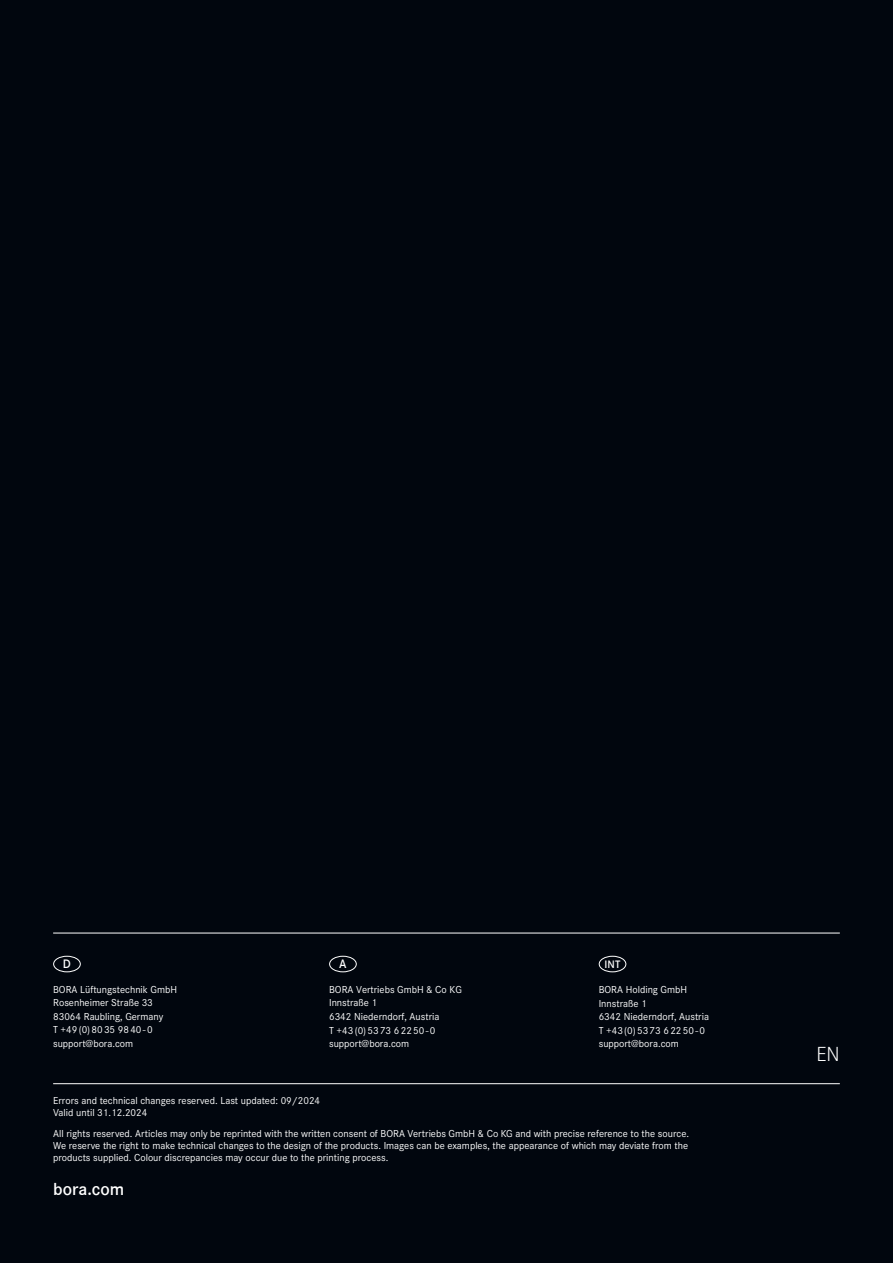
<style>
.page{position:relative;width:893px;height:1263px;background:#01060e}
.page>*{position:absolute;margin:0;border:0;box-sizing:border-box;transform-origin:0 0}
.t1{font:300 21px "Corporate S Global";color:#fff}
.t2{font:600 18px "Corporate S Global";color:#fff}
.t3{font:600 12.6px "Corporate S Global";color:#fff}
.t4{font:600 11.1px "Corporate S Global";color:#fff}
.t5{font:10.5px/13.5px "Corporate S Global";color:#fff}
</style>
<div class="page">
<hr style="left:53px;top:933px;width:787px;height:1px;background:#fff">
<hr style="left:53px;top:1083px;width:787px;height:1px;background:#fff">
<div style="left:53px;top:956px;width:28px;height:16px;border:1px solid #fff;border-radius:50%"></div>
<div style="left:329px;top:956px;width:28px;height:16px;border:1px solid #fff;border-radius:50%"></div>
<div style="left:599px;top:956px;width:27px;height:16px;border:1px solid #fff;border-radius:50%"></div>
<p class="t3" style="left:63px;top:956px;width:10px">D</p>
<p class="t5" style="left:53px;top:982px;width:126px">BORA Lüftungstechnik GmbH<br>Rosenheimer Straße 33<br>83064 Raubling, Germany<br>T +49 (0) 80 35 98 40 - 0</p>
<p class="t5" style="left:53px;top:1036px;width:82px">support@bora.com</p>
<p class="t3" style="left:339px;top:956px;width:9px">A</p>
<p class="t4" style="left:605px;top:957px;width:17px">INT</p>
<p class="t5" style="left:329px;top:982px;width:134px">BORA Vertriebs GmbH &amp; Co KG</p>
<p class="t5" style="left:329px;top:996px;width:50px">Innstraße 1</p>
<p class="t5" style="left:329px;top:1009px;width:112px">6342 Niederndorf, Austria</p>
<p class="t5" style="left:329px;top:1023px;width:108px">T +43 (0) 53 73 6 22 50 - 0</p>
<p class="t5" style="left:329px;top:1037px;width:82px">support@bora.com</p>
<p class="t5" style="left:599px;top:983px;width:90px">BORA Holding GmbH</p>
<p class="t5" style="left:599px;top:996px;width:50px">Innstraße 1</p>
<p class="t5" style="left:599px;top:1010px;width:112px">6342 Niederndorf, Austria</p>
<p class="t5" style="left:599px;top:1023px;width:108px">T +43 (0) 53 73 6 22 50 - 0</p>
<p class="t5" style="left:599px;top:1037px;width:82px">support@bora.com</p>
<p class="t5" style="left:53px;top:1094px;width:269px;line-height:12px">Errors and technical changes reserved. Last updated: 09/2024<br>Valid until 31.12.2024</p>
<p class="t5" style="left:53px;top:1127px;width:637px;line-height:12px;text-align:justify">All rights reserved. Articles may only be reprinted with the written consent of BORA Vertriebs GmbH &amp; Co KG and with precise reference to the source.<br>We reserve the right to make technical changes to the design of the products. Images can be examples, the appearance of which may deviate from the products supplied. Colour discrepancies may occur due to the printing process.</p>
<p class="t2" style="left:53px;top:1178px;width:73px">bora.com</p>
<p class="t1" style="left:816px;top:1039px;width:25px">EN</p>
</div>
